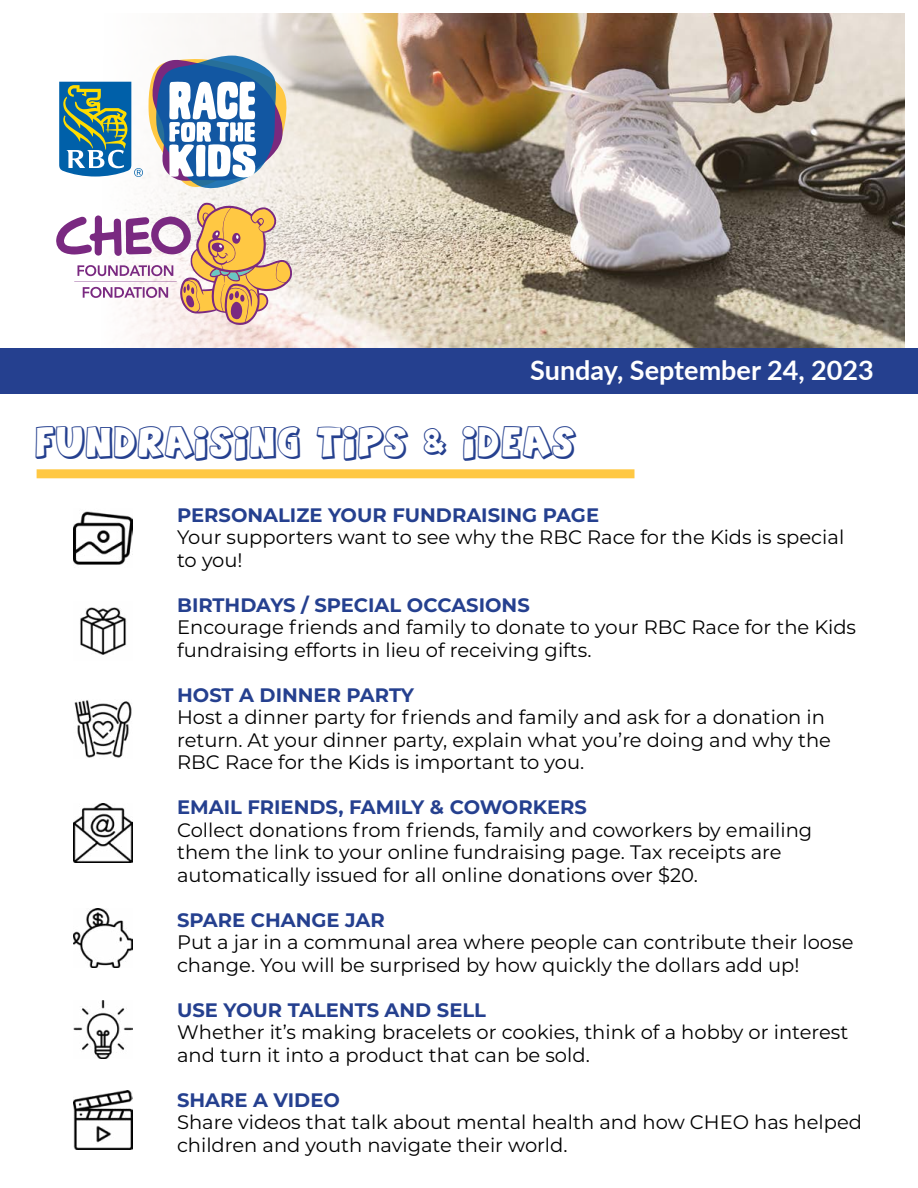
<style>
.page{position:relative;width:918px;height:1188px;background:#fff}
.page>*{position:absolute;margin:0;border:0;box-sizing:border-box;transform-origin:0 0}
.t1{font:30px "Agent Orange";color:#25408f}
.t2{font:700 27px "Lato";color:#fff}
.t3{font:19.5px/22.5px "Montserrat";color:#000}
.t4{font:700 19.5px "Montserrat";color:#25408f}
</style>
<div class="page">
<img style="left:536px;top:14px;width:368px;height:334px">
<img style="left:131px;top:14px;width:405px;height:334px">
<svg style="left:59px;top:56px;width:228px;height:132px"></svg>
<svg style="left:56px;top:203px;width:237px;height:123px"></svg>
<div style="left:0;top:348px;width:918px;height:46px;background:#25408f"></div>
<img style="left:74px;top:803px;width:59px;height:59px">
<img style="left:74px;top:511px;width:59px;height:54px">
<img style="left:80px;top:607px;width:47px;height:48px">
<img style="left:74px;top:1000px;width:59px;height:59px">
<img style="left:74px;top:908px;width:59px;height:59px">
<img style="left:74px;top:700px;width:58px;height:58px">
<img style="left:74px;top:1090px;width:59px;height:59px">
<div style="left:37px;top:469px;width:598px;height:9px;background:#ffc843"></div>
<h2 class="t2" style="left:530px;top:350px;width:345px">Sunday, September 24, 2023</h2>
<h1 class="t1" style="left:37px;top:426px;width:543px">FUNDRAISING TIPS &amp; IDEAS</h1>
<p class="t4" style="left:177px;top:501px;width:423px">PERSONALIZE YOUR FUNDRAISING PAGE</p>
<p class="t3" style="left:177px;top:525px;width:669px">Your supporters want to see why the RBC Race for the Kids is special to you!</p>
<p class="t4" style="left:177px;top:591px;width:354px">BIRTHDAYS / SPECIAL OCCASIONS</p>
<p class="t3" style="left:177px;top:615px;width:681px">Encourage friends and family to donate to your RBC Race for the Kids fundraising efforts in lieu of receiving gifts.</p>
<p class="t4" style="left:177px;top:681px;width:238px">HOST A DINNER PARTY</p>
<p class="t3" style="left:177px;top:705px;width:655px">Host a dinner party for friends and family and ask for a donation in return. At your dinner party, explain what you’re doing and why the<br>RBC Race for the Kids is important to you.</p>
<p class="t4" style="left:177px;top:793px;width:411px">EMAIL FRIENDS, FAMILY &amp; COWORKERS</p>
<p class="t3" style="left:177px;top:818px;width:637px">Collect donations from friends, family and coworkers by emailing them the link to your online fundraising page. Tax receipts are automatically issued for all online donations over $20.</p>
<p class="t4" style="left:177px;top:906px;width:209px">SPARE CHANGE JAR</p>
<p class="t3" style="left:177px;top:930px;width:678px">Put a jar in a communal area where people can contribute their loose change. You will be surprised by how quickly the dollars add up!</p>
<p class="t4" style="left:177px;top:996px;width:310px">USE YOUR TALENTS AND SELL</p>
<p class="t3" style="left:177px;top:1020px;width:673px">Whether it’s making bracelets or cookies, think of a hobby or interest and turn it into a product that can be sold.</p>
<p class="t4" style="left:177px;top:1086px;width:164px">SHARE A VIDEO</p>
<p class="t3" style="left:177px;top:1110px;width:686px">Share videos that talk about mental health and how CHEO has helped children and youth navigate their world.</p>
</div>
